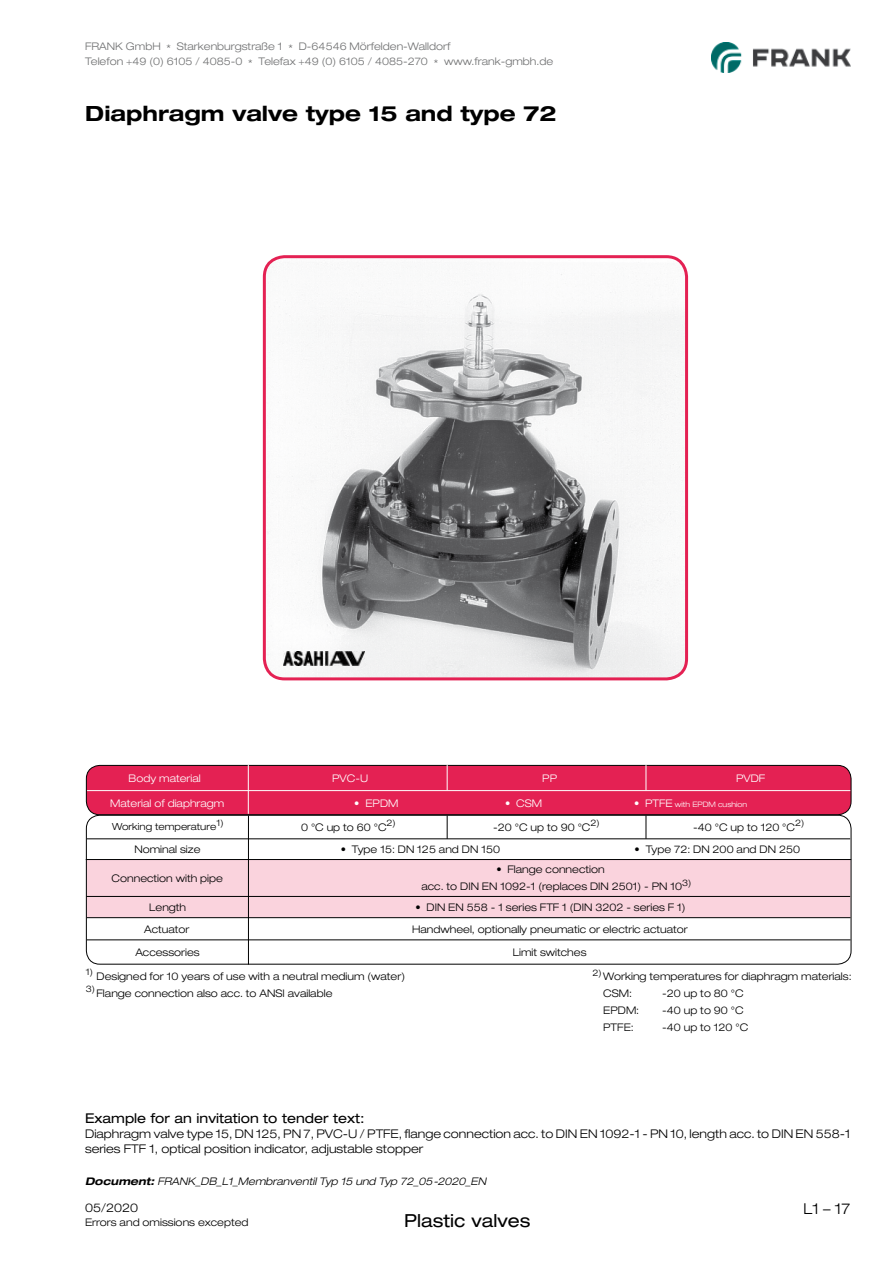
<style>
.page{position:relative;width:893px;height:1263px;background:#fff}
.page>*{position:absolute;margin:0;border:0;box-sizing:border-box;transform-origin:0 0}
.t1{font:700 expanded 21px "Helvetica Neue LT Pro";color:#000}
.t2{font:expanded 18px "Helvetica Neue LT Pro";color:#000}
.t3{font:300 expanded 15px "Helvetica Neue LT Pro";color:#000}
.t4{font:expanded 13.5px "Helvetica Neue LT Pro";color:#000}
.t5{font:300 expanded 12px/15px "Helvetica Neue LT Pro";color:#000}
.t6{font:300 expanded 10.5px/17px "Helvetica Neue LT Pro";color:#000}
.t7{font:300 expanded 10.5px/15px "Helvetica Neue LT Pro";color:#707172}
.t8{font:italic 300 expanded 10.5px "Helvetica Neue LT Pro";color:#000}
.t9{font:300 expanded 10.5px "Helvetica Neue LT Pro";color:#fff}
.t10{font:300 expanded 9.75px "Helvetica Neue LT Pro";color:#000}
.t11{font:300 expanded 7.5px "Helvetica Neue LT Pro";color:#fff}
.s1{font-size:10.5px}
.s2{font-weight:700}
</style>
<div class="page">
<img style="left:711px;top:43px;width:139px;height:30px">
<img style="left:264px;top:257px;width:423px;height:422px">
<div style="left:263px;top:255px;width:425px;height:425px;border:3px solid #e42153;border-radius:20px"></div>
<div style="left:86px;top:765px;width:765px;height:50px;background:#e42153;border-radius:14px"></div>
<div style="left:86px;top:765px;width:765px;height:50px;border:1px solid #000;border-radius:14px"></div>
<hr style="left:87px;top:790px;width:763px;height:1px;background:#fff">
<hr style="left:248px;top:765px;width:1px;height:49px;background:#fff">
<svg style="left:447px;top:765px;width:1px;height:25px"></svg>
<svg style="left:646px;top:765px;width:1px;height:25px"></svg>
<svg style="left:646px;top:817px;width:1px;height:21px"></svg>
<hr style="left:87px;top:838px;width:763px;height:1px;background:#000">
<hr style="left:87px;top:939px;width:763px;height:1px;background:#000">
<svg style="left:447px;top:817px;width:1px;height:22px"></svg>
<div style="left:87px;top:859px;width:763px;height:58px;background:#fad3dd"></div>
<hr style="left:86px;top:859px;width:765px;height:1px;background:#000">
<hr style="left:87px;top:917px;width:763px;height:1px;background:#000">
<hr style="left:86px;top:896px;width:764px;height:1px;background:#000">
<hr style="left:248px;top:815px;width:1px;height:149px;background:#000">
<div style="left:86px;top:815px;width:765px;height:149px;border:1px solid #000;border-radius:14px"></div>
<img style="left:283px;top:652px;width:81px;height:13px">
<p class="t7" style="left:85px;top:39px;width:470px">FRANK GmbH * Starkenburgstraße 1 * D-64546 Mörfelden-Walldorf<br>Telefon +49 (0) 6105 / 4085-0 * Telefax +49 (0) 6105 / 4085-270 * www.frank-gmbh.de</p>
<h1 class="t1" style="left:85px;top:100px;width:473px">Diaphragm valve type 15 and type 72</h1>
<p class="t9" style="left:129px;top:771px;width:74px">Body material</p>
<p class="t9" style="left:332px;top:771px;width:37px">PVC-U</p>
<p class="t9" style="left:542px;top:771px;width:16px">PP</p>
<p class="t9" style="left:736px;top:771px;width:31px">PVDF</p>
<p class="t9" style="left:110px;top:797px;width:116px">Material of diaphragm</p>
<p class="t9" style="left:354px;top:797px;width:46px">• EPDM</p>
<p class="t9" style="left:505px;top:797px;width:38px">• CSM</p>
<p class="t11" style="left:634px;top:799px;width:115px"><span class="s1">• PTFE</span> with EPDM cushion</p>
<p class="t10" style="left:112px;top:821px;width:113px">Working temperature<sup>1)</sup></p>
<p class="t6" style="left:301px;top:818px;width:96px">0 °C up to 60 °C<sup>2)</sup></p>
<p class="t6" style="left:493px;top:818px;width:108px">-20 °C up to 90 °C<sup>2)</sup></p>
<p class="t6" style="left:693px;top:818px;width:112px">-40 °C up to 120 °C<sup>2)</sup></p>
<p class="t6" style="left:134px;top:840px;width:68px">Nominal size</p>
<p class="t6" style="left:112px;top:870px;width:113px">Connection with pipe</p>
<p class="t6" style="left:149px;top:898px;width:38px">Length</p>
<p class="t6" style="left:341px;top:840px;width:161px">• Type 15: DN 125 and DN 150</p>
<p class="t6" style="left:635px;top:840px;width:167px">• Type 72: DN 200 and DN 250</p>
<p class="t6" style="left:421px;top:861px;width:271px;text-indent:75px">• Flange connection<br>acc. to DIN EN 1092-1 (replaces DIN 2501) - PN 10<sup>3)</sup></p>
<p class="t6" style="left:415px;top:899px;width:272px">• DIN EN 558 - 1 series FTF 1 (DIN 3202 - series F 1)</p>
<p class="t6" style="left:412px;top:920px;width:277px">Handwheel, optionally pneumatic or electric actuator</p>
<p class="t6" style="left:144px;top:920px;width:47px">Actuator</p>
<p class="t6" style="left:135px;top:943px;width:66px">Accessories</p>
<p class="t6" style="left:513px;top:944px;width:75px">Limit switches</p>
<p class="t6" style="left:86px;top:967px;width:321px"><sup>1)</sup> Designed for 10 years of use with a neutral medium (water)</p>
<p class="t6" style="left:86px;top:984px;width:248px"><sup>3)</sup> Flange connection also acc. to ANSI available</p>
<p class="t6" style="left:603px;top:967px;width:250px;text-indent:-11px"><sup>2)</sup> Working temperatures for diaphragm materials:<br>CSM:</p>
<p class="t6" style="left:662px;top:984px;width:83px">-20 up to 80 °C</p>
<p class="t6" style="left:603px;top:1001px;width:37px">EPDM:</p>
<p class="t6" style="left:662px;top:1001px;width:83px">-40 up to 90 °C</p>
<p class="t6" style="left:603px;top:1018px;width:32px">PTFE:</p>
<p class="t6" style="left:662px;top:1018px;width:88px">-40 up to 120 °C</p>
<p class="t4" style="left:85px;top:1109px;width:281px">Example for an invitation to tender text:</p>
<p class="t5" style="left:85px;top:1125px;width:767px">Diaphragm valve type 15, DN 125, PN 7, PVC-U / PTFE, flange connection acc. to DIN EN 1092-1 - PN 10, length acc. to DIN EN 558-1 series FTF 1, optical position indicator, adjustable stopper</p>
<p class="t8" style="left:85px;top:1175px;width:403px"><span class="s2">Document:</span> FRANK_DB_L1_Membranventil Typ 15 und Typ 72_05-2020_EN</p>
<p class="t5" style="left:85px;top:1200px;width:54px">05/2020</p>
<p class="t6" style="left:85px;top:1213px;width:165px">Errors and omissions excepted</p>
<h2 class="t2" style="left:404px;top:1209px;width:128px">Plastic valves</h2>
<h3 class="t3" style="left:804px;top:1199px;width:48px">L1 – 17</h3>
</div>
